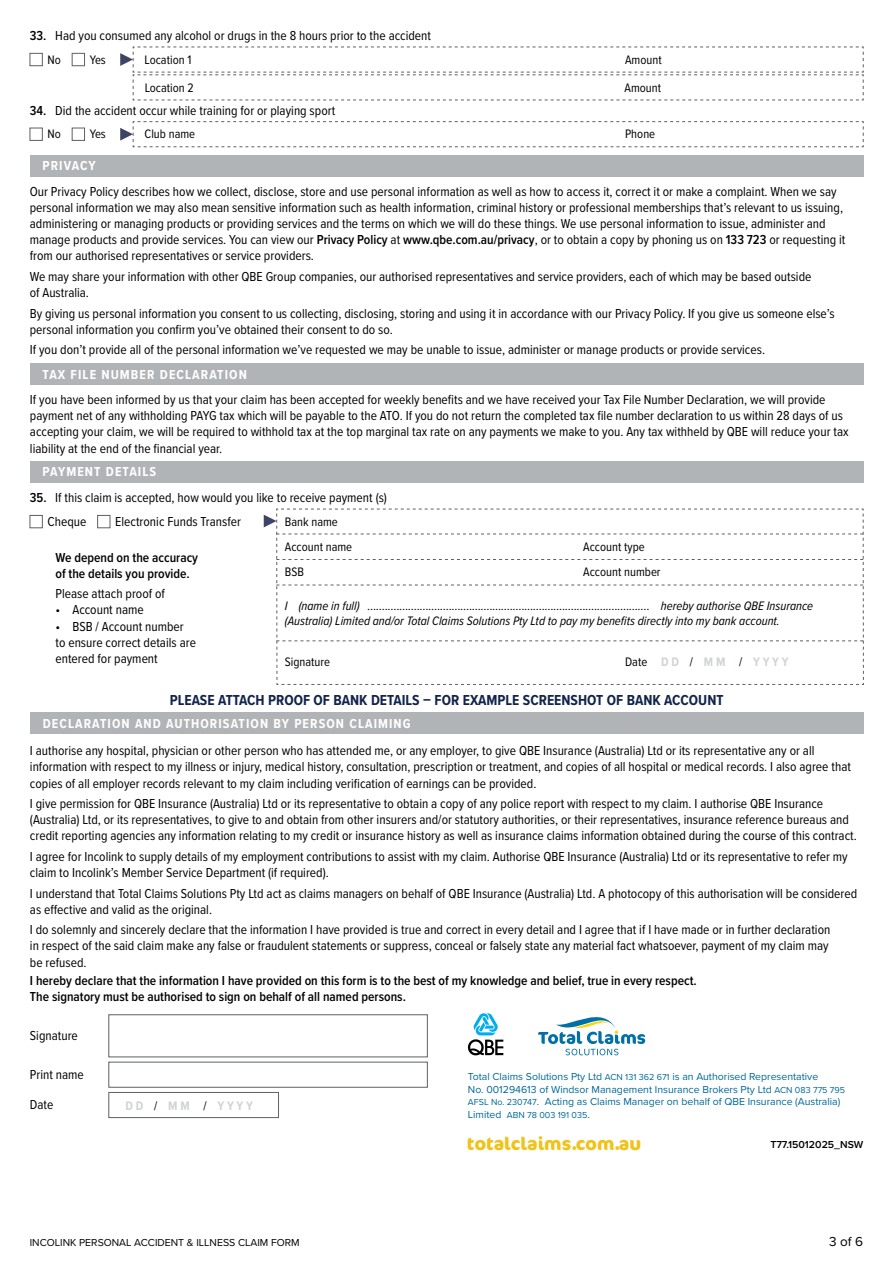
<style>
.page{position:relative;width:893px;height:1263px;background:#fff}
.page>*{position:absolute;margin:0;border:0;box-sizing:border-box;transform-origin:0 0}
.t1{font:700 18px "Cocon Pro";color:#f0c31a}
.t2{font:700 15px "Proxima Nova Cond";color:#12244a}
.t3{font:13.5px/16.2px "Proxima Nova Cond";color:#000}
.t4{font:600 13.5px/16.2px "Proxima Nova Cond";color:#000}
.t5{font:700 13.5px "Proxima Nova Cond";letter-spacing:.08em;color:#fff}
.t6{font:13.5px "Proxima Nova";color:#000}
.t7{font:italic 12.75px/15.3px "Proxima Nova Cond";color:#000}
.t8{font:12.75px/25px "Proxima Nova Cond";color:#000}
.t9{font:700 12.75px "Proxima Nova Cond";color:#d1d3d4}
.t10{font:10.5px/12.6px "Proxima Nova";color:#006997}
.t11{font:10.5px "Proxima Nova";color:#000}
.t12{font:600 10.5px "Proxima Nova";color:#000}
.t13{font:9px "Proxima Nova";color:#006997}
.s1{font-weight:600}
.s2{font-weight:400;color:#000}
.s3{font-size:9px}
.s4{font-size:10.5px}
</style>
<div class="page">
<div style="left:30px;top:155px;width:833px;height:21px;background:#b1b4b6"></div>
<div style="left:30px;top:363px;width:833px;height:22px;background:#b1b4b6"></div>
<div style="left:30px;top:461px;width:833px;height:21px;background:#b1b4b6"></div>
<div style="left:30px;top:515px;width:13px;height:13px;border:1px solid #5f6062"></div>
<div style="left:97px;top:515px;width:13px;height:13px;border:1px solid #5f6062"></div>
<svg style="left:276px;top:509px;width:588px;height:176px"></svg>
<div style="left:30px;top:713px;width:833px;height:21px;background:#b1b4b6"></div>
<div style="left:109px;top:1014px;width:319px;height:43px;border:1px solid #5f6062"></div>
<div style="left:109px;top:1092px;width:170px;height:26px;border:1px solid #5f6062"></div>
<svg style="left:468px;top:1013px;width:35px;height:42px"></svg>
<svg style="left:538px;top:1017px;width:107px;height:38px"></svg>
<div style="left:30px;top:53px;width:13px;height:13px;border:1px solid #5f6062"></div>
<div style="left:72px;top:53px;width:13px;height:13px;border:1px solid #5f6062"></div>
<svg style="left:120px;top:47px;width:744px;height:54px"></svg>
<div style="left:30px;top:128px;width:13px;height:13px;border:1px solid #5f6062"></div>
<div style="left:72px;top:128px;width:13px;height:13px;border:1px solid #5f6062"></div>
<svg style="left:120px;top:121px;width:744px;height:27px"></svg>
<p class="t3" style="left:30px;top:27px;width:403px"><span class="s1">33.</span> Had you consumed any alcohol or drugs in the 8 hours prior to the accident</p>
<p class="t8" style="left:48px;top:46px;width:15px">No</p>
<p class="t8" style="left:90px;top:46px;width:18px">Yes</p>
<p class="t8" style="left:145px;top:46px;width:48px">Location 1</p>
<p class="t8" style="left:625px;top:46px;width:38px">Amount</p>
<p class="t8" style="left:145px;top:74px;width:51px">Location 2</p>
<p class="t8" style="left:624px;top:74px;width:38px">Amount</p>
<p class="t3" style="left:30px;top:102px;width:307px"><span class="s1">34.</span> Did the accident occur while training for or playing sport</p>
<p class="t8" style="left:48px;top:121px;width:15px">No</p>
<p class="t8" style="left:90px;top:121px;width:18px">Yes</p>
<p class="t8" style="left:145px;top:121px;width:52px">Club name</p>
<p class="t8" style="left:625px;top:121px;width:32px">Phone</p>
<p class="t5" style="left:43px;top:156px;width:55px">PRIVACY</p>
<p class="t3" style="left:30px;top:182px;width:817px">Our Privacy Policy describes how we collect, disclose, store and use personal information as well as how to access it, correct it or make a complaint. When we say personal information we may also mean sensitive information such as health information, criminal history or professional memberships that’s relevant to us issuing, administering or managing products or providing services and the terms on which we will do these things. We use personal information to issue, administer and manage products and provide services. You can view our <span class="s1">Privacy Policy</span> at <span class="s1">www.qbe.com.au/privacy</span>, or to obtain a copy by phoning us on <span class="s1">133 723</span> or requesting it from our authorised representatives or service providers.</p>
<p class="t3" style="left:30px;top:268px;width:783px">We may share your information with other QBE Group companies, our authorised representatives and service providers, each of which may be based outside of Australia.</p>
<p class="t3" style="left:30px;top:304px;width:806px">By giving us personal information you consent to us collecting, disclosing, storing and using it in accordance with our Privacy Policy. If you give us someone else’s personal information you confirm you’ve obtained their consent to do so.</p>
<p class="t3" style="left:30px;top:341px;width:737px">If you don’t provide all of the personal information we’ve requested we may be unable to issue, administer or manage products or provide services.</p>
<p class="t5" style="left:43px;top:364px;width:206px">TAX FILE NUMBER DECLARATION</p>
<p class="t3" style="left:30px;top:391px;width:820px">If you have been informed by us that your claim has been accepted for weekly benefits and we have received your Tax File Number Declaration, we will provide payment net of any withholding PAYG tax which will be payable to the ATO. If you do not return the completed tax file number declaration to us within 28 days of us accepting your claim, we will be required to withhold tax at the top marginal tax rate on any payments we make to you. Any tax withheld by QBE will reduce your tax liability at the end of the financial year.</p>
<p class="t5" style="left:43px;top:462px;width:115px">PAYMENT DETAILS</p>
<p class="t3" style="left:48px;top:486px;width:341px;line-height:23.4px;text-indent:-18px"><span class="s1">35.</span> If this claim is accepted, how would you like to receive payment (s)<br>Cheque</p>
<p class="t3" style="left:115px;top:513px;width:127px">Electronic Funds Transfer</p>
<p class="t8" style="left:285px;top:509px;width:69px">Bank name<br>Account name</p>
<p class="t8" style="left:583px;top:534px;width:63px">Account type</p>
<p class="t4" style="left:55px;top:549px;width:144px">We depend on the accuracy of the details you provide.</p>
<p class="t3" style="left:55px;top:585px;width:111px">Please attach proof of</p>
<p class="t3" style="left:55px;top:601px;width:90px">• Account name</p>
<p class="t3" style="left:55px;top:617px;width:142px">• BSB / Account number to ensure correct details are entered for payment</p>
<p class="t8" style="left:285px;top:559px;width:21px">BSB</p>
<p class="t8" style="left:583px;top:559px;width:79px">Account number</p>
<p class="t7" style="left:285px;top:597px;width:530px">I (name in full) ................................................................................................. hereby authorise QBE Insurance (Australia) Limited and/or Total Claims Solutions Pty Ltd to pay my benefits directly into my bank account.</p>
<p class="t8" style="left:285px;top:648px;width:47px">Signature</p>
<p class="t9" style="left:625px;top:652px;width:165px"><span class="s2">Date</span> D D <span class="s2">/</span> M M <span class="s2">/</span> Y Y Y Y</p>
<p class="t2" style="left:170px;top:689px;width:555px">PLEASE ATTACH PROOF OF BANK DETAILS – FOR EXAMPLE SCREENSHOT OF BANK ACCOUNT</p>
<p class="t5" style="left:43px;top:713px;width:370px">DECLARATION AND AUTHORISATION BY PERSON CLAIMING</p>
<p class="t3" style="left:30px;top:742px;width:822px">I authorise any hospital, physician or other person who has attended me, or any employer, to give QBE Insurance (Australia) Ltd or its representative any or all information with respect to my illness or injury, medical history, consultation, prescription or treatment, and copies of all hospital or medical records. I also agree that copies of all employer records relevant to my claim including verification of earnings can be provided.</p>
<p class="t3" style="left:30px;top:795px;width:828px">I give permission for QBE Insurance (Australia) Ltd or its representative to obtain a copy of any police report with respect to my claim. I authorise QBE Insurance (Australia) Ltd, or its representatives, to give to and obtain from other insurers and/or statutory authorities, or their representatives, insurance reference bureaus and credit reporting agencies any information relating to my credit or insurance history as well as insurance claims information obtained during the course of this contract.</p>
<p class="t3" style="left:30px;top:848px;width:819px">I agree for Incolink to supply details of my employment contributions to assist with my claim. Authorise QBE Insurance (Australia) Ltd or its representative to refer my claim to Incolink’s Member Service Department (if required).</p>
<p class="t3" style="left:30px;top:884px;width:829px">I understand that Total Claims Solutions Pty Ltd act as claims managers on behalf of QBE Insurance (Australia) Ltd. A photocopy of this authorisation will be considered as effective and valid as the original.</p>
<p class="t3" style="left:30px;top:921px;width:802px">I do solemnly and sincerely declare that the information I have provided is true and correct in every detail and I agree that if I have made or in further declaration in respect of the said claim make any false or fraudulent statements or suppress, conceal or falsely state any material fact whatsoever, payment of my claim may be refused.</p>
<p class="t4" style="left:30px;top:972px;width:668px">I hereby declare that the information I have provided on this form is to the best of my knowledge and belief, true in every respect.<br>The signatory must be authorised to sign on behalf of all named persons.</p>
<p class="t3" style="left:30px;top:1027px;width:49px">Signature</p>
<p class="t3" style="left:30px;top:1066px;width:55px">Print name</p>
<p class="t3" style="left:30px;top:1096px;width:25px">Date</p>
<p class="t9" style="left:125px;top:1096px;width:129px">D D <span class="s2">/</span> M M <span class="s2">/</span> Y Y Y Y</p>
<p class="t10" style="left:468px;top:1070px;width:379px">Total Claims Solutions Pty Ltd <span class="s3">ACN 131 362 671</span> is an Authorised Representative<br>No. 001294613 of Windsor Management Insurance Brokers Pty Ltd <span class="s3">ACN 083 775 795<br>AFSL No. 230747</span>. Acting as Claims Manager on behalf of QBE Insurance (Australia)</p>
<p class="t13" style="left:468px;top:1108px;width:123px"><span class="s4">Limited</span> ABN 78 003 191 035<span class="s4">.</span></p>
<h1 class="t1" style="left:467px;top:1131px;width:176px">totalclaims.com.au</h1>
<p class="t12" style="left:770px;top:1137px;width:95px">T77.15012025_NSW</p>
<p class="t11" style="left:30px;top:1234px;width:272px">INCOLINK PERSONAL ACCIDENT &amp; ILLNESS CLAIM FORM</p>
<p class="t6" style="left:829px;top:1231px;width:36px">3 of 6</p>
</div>
